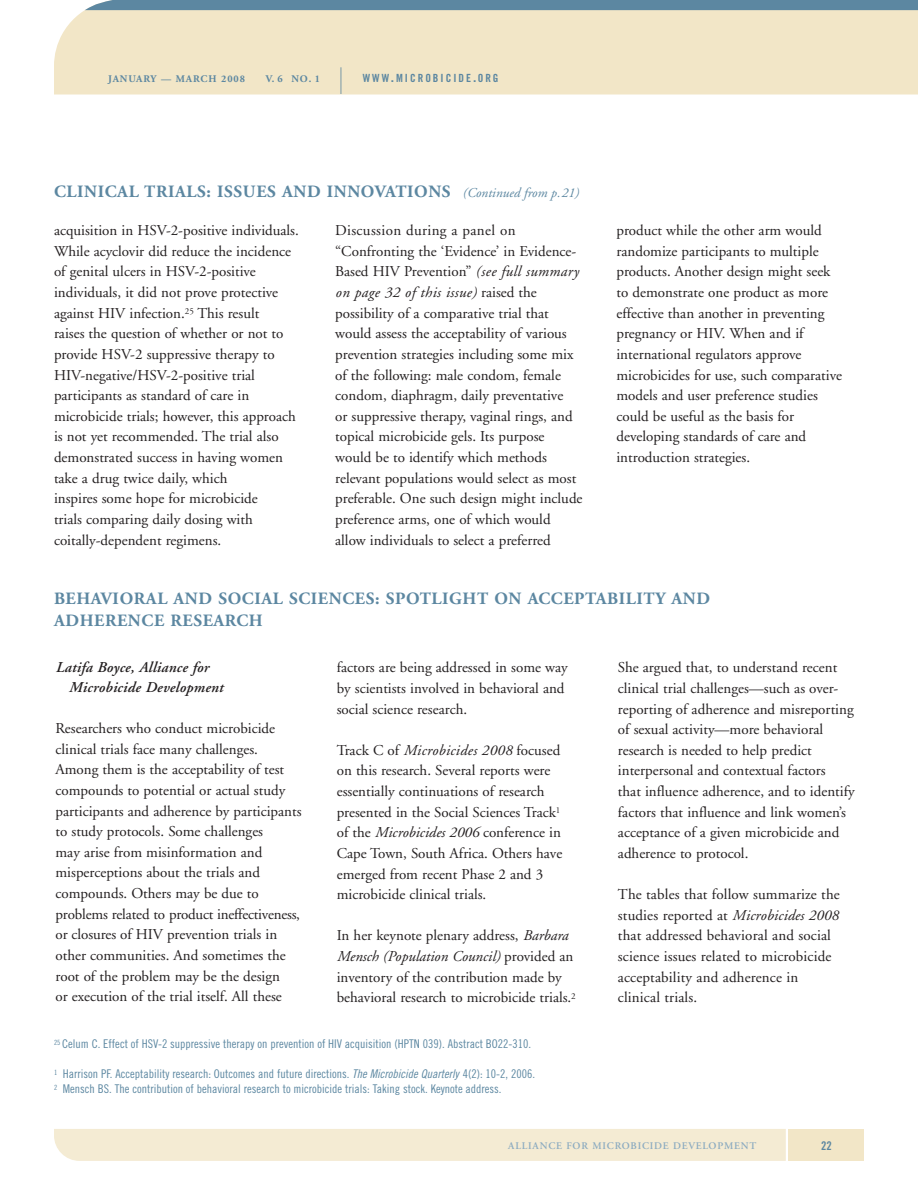
<style>
.page{position:relative;width:918px;height:1188px;background:#fff}
.page>*{position:absolute;margin:0;border:0;box-sizing:border-box;transform-origin:0 0}
.t1{font:600 39.45px "Adobe Garamond";color:#5c87a1;scale:.26 1}
.t2{font:700 17.25px/22.5px "Adobe Garamond";letter-spacing:.035em;color:#5c87a1}
.t3{font:15px/20.7px "Adobe Garamond";color:#231f20}
.t4{font:italic 600 15px/19.5px "Adobe Garamond";letter-spacing:.015em;color:#231f20}
.t5{font:12px/15px "Trade Gothic Cond Eighteen";color:#5c87a1}
.t6{font:12px "Trade Gothic Bold Cond Twenty";color:#5c87a1}
.t7{font:11.25px "Trade Gothic Bold Cond Twenty";letter-spacing:.18em;color:#5c87a1}
.t8{font:600 10.2px "Adobe Garamond";letter-spacing:.075em;color:#8cabc0}
.t9{font:700 10.2px "Adobe Garamond";letter-spacing:.09em;color:#5c87a1}
.s1{font-size:15px}
.s2{font-weight:400;font-style:italic;font-size:13.5px}
.s3{font-style:italic}
.s4{font-family:"Trade Gothic Cond Eighteen Obl"}
</style>
<div class="page">
<div style="left:54px;top:1129px;width:732px;height:32px;background:#f4ebd3"></div>
<div style="left:789px;top:1129px;width:75px;height:32px;background:#f2e6c7"></div>
<div style="left:54px;top:10px;width:864px;height:84px;background:#f2e6c7"></div>
<div style="left:85px;top:0;width:833px;height:10px;background:#5c87a1"></div>
<p class="t9" style="left:108px;top:74px;width:138px">JANUARY — MARCH 2008</p>
<p class="t9" style="left:266px;top:74px;width:56px">V. 6 NO. 1</p>
<h1 class="t1" style="left:340px;top:66px;width:11px">|</h1>
<p class="t7" style="left:363px;top:73px;width:137px">WWW<span class="s1">.</span>MICROBICIDE<span class="s1">.</span>ORG</p>
<p class="t2" style="left:54px;top:181px;width:526px">CLINICAL TRIALS: ISSUES AND INNOVATIONS <span class="s2">(Continued from p.21)</span></p>
<p class="t3" style="left:54px;top:221px;width:246px">acquisition in HSV-2-positive individuals.<br>While acyclovir did reduce the incidence of genital ulcers in HSV-2-positive individuals, it did not prove protective against HIV infection.<sup>25</sup> This result<br>raises the question of whether or not to provide HSV-2 suppressive therapy to HIV-negative/HSV-2-positive trial participants as standard of care in microbicide trials; however, this approach is not yet recommended. The trial also demonstrated success in having women take a drug twice daily, which<br>inspires some hope for microbicide<br>trials comparing daily dosing with coitally-dependent regimens.</p>
<p class="t3" style="left:335px;top:221px;width:249px">Discussion during a panel on “Confronting the ‘Evidence’ in Evidence-Based HIV Prevention” <span class="s3">(see full summary on page 32 of this issue)</span> raised the possibility of a comparative trial that would assess the acceptability of various prevention strategies including some mix of the following: male condom, female condom, diaphragm, daily preventative<br>or suppressive therapy, vaginal rings, and topical microbicide gels. Its purpose would be to identify which methods relevant populations would select as most preferable. One such design might include preference arms, one of which would allow individuals to select a preferred</p>
<p class="t3" style="left:616px;top:221px;width:227px">product while the other arm would randomize participants to multiple products. Another design might seek to demonstrate one product as more effective than another in preventing pregnancy or HIV. When and if international regulators approve microbicides for use, such comparative models and user preference studies could be useful as the basis for developing standards of care and introduction strategies.</p>
<p class="t2" style="left:54px;top:588px;width:658px">BEHAVIORAL AND SOCIAL SCIENCES: SPOTLIGHT ON ACCEPTABILITY AND<br>ADHERENCE RESEARCH</p>
<p class="t4" style="left:69px;top:659px;width:156px;text-indent:-14px">Latifa Boyce, Alliance for<br>Microbicide Development</p>
<p class="t3" style="left:55px;top:719px;width:248px">Researchers who conduct microbicide clinical trials face many challenges.<br>Among them is the acceptability of test compounds to potential or actual study participants and adherence by participants to study protocols. Some challenges<br>may arise from misinformation and misperceptions about the trials and compounds. Others may be due to problems related to product ineffectiveness, or closures of HIV prevention trials in other communities. And sometimes the root of the problem may be the design<br>or execution of the trial itself. All these</p>
<p class="t3" style="left:337px;top:659px;width:233px">factors are being addressed in some way by scientists involved in behavioral and social science research.</p>
<p class="t3" style="left:337px;top:741px;width:227px">Track C of <span class="s3">Microbicides 2008</span> focused on this research. Several reports were essentially continuations of research presented in the Social Sciences Track<sup>1 </sup>of the <span class="s3">Microbicides 2006</span> conference in Cape Town, South Africa. Others have emerged from recent Phase 2 and 3 microbicide clinical trials.</p>
<p class="t3" style="left:337px;top:927px;width:241px">In her keynote plenary address, <span class="s3">Barbara Mensch (Population Council)</span> provided an inventory of the contribution made by behavioral research to microbicide trials.<sup>2</sup></p>
<p class="t5" style="left:54px;top:1037px;width:479px"><sup>25</sup> Celum C. Effect of HSV-2 suppressive therapy on prevention of HIV acquisition (HPTN 039). Abstract BO22-310.</p>
<p class="t5" style="left:54px;top:1067px;width:483px"><sup>1</sup> Harrison PF. Acceptability research: Outcomes and future directions. <span class="s4">The Microbicide Quarterly</span> 4(2): 10-2, 2006.<br><sup>2</sup> Mensch BS. The contribution of behavioral research to microbicide trials: Taking stock. Keynote address.</p>
<p class="t3" style="left:618px;top:659px;width:238px">She argued that, to understand recent clinical trial challenges—such as over&shy;reporting of adherence and misreporting of sexual activity—more behavioral research is needed to help predict interpersonal and contextual factors<br>that influence adherence, and to identify factors that influence and link women’s acceptance of a given microbicide and adherence to protocol.</p>
<p class="t3" style="left:618px;top:885px;width:223px">The tables that follow summarize the studies reported at <span class="s3">Microbicides 2008 </span>that addressed behavioral and social science issues related to microbicide acceptability and adherence in clinical trials.</p>
<p class="t8" style="left:508px;top:1142px;width:250px">ALLIANCE FOR MICROBICIDE DEVELOPMENT</p>
<p class="t6" style="left:821px;top:1141px;width:12px">22</p>
</div>
